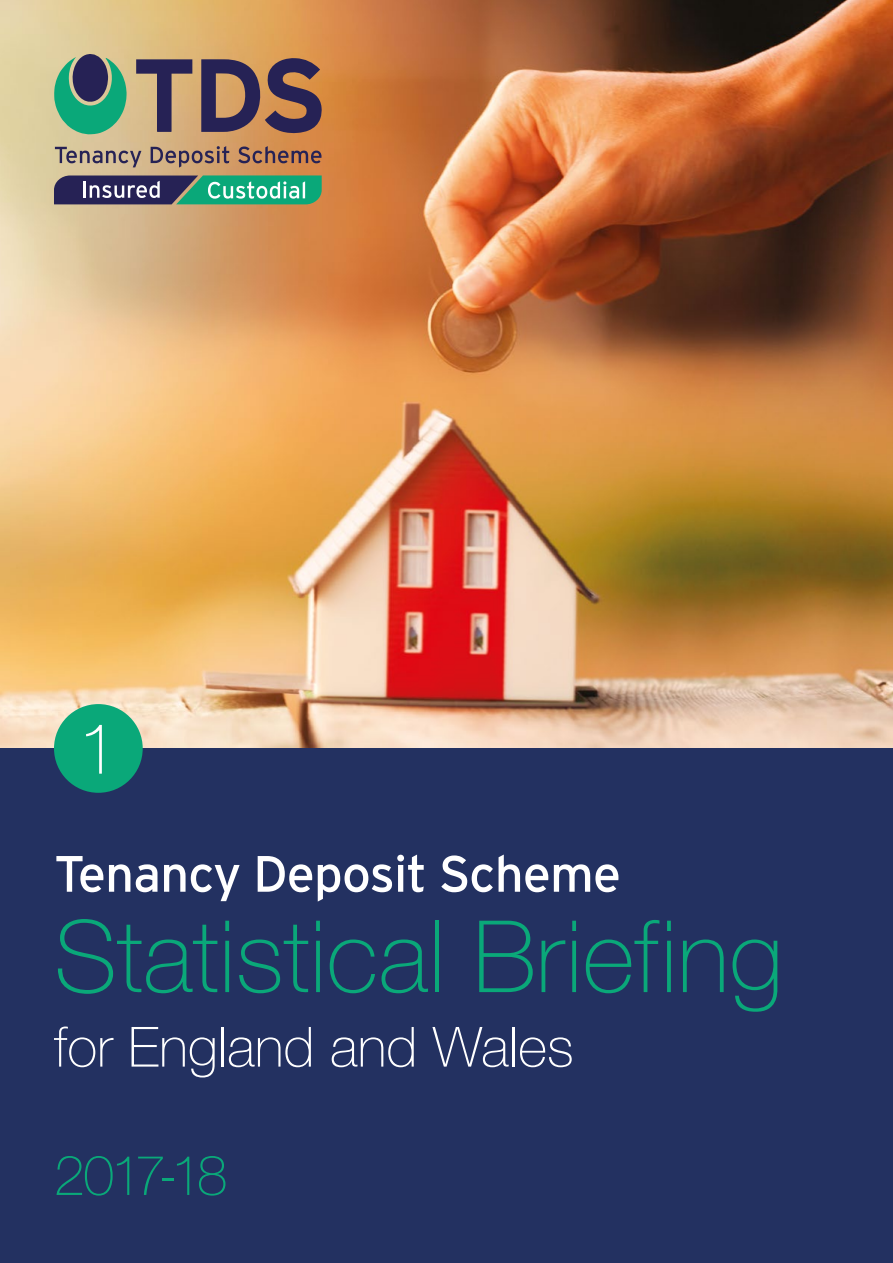
<style>
.page{position:relative;width:893px;height:1263px;background:#fff}
.page>*{position:absolute;margin:0;border:0;box-sizing:border-box;transform-origin:0 0}
.t1{font:100 100.05px "Helvetica Neue LT Std";color:#0aa879}
.t2{font:100 70.65px "Helvetica Neue LT Std";color:#fff}
.t3{font:100 55.5px "Helvetica Neue LT Std";color:#fff}
.t4{font:100 55.5px "Helvetica Neue LT Std";letter-spacing:-.075em;color:#0aa879}
.t5{font:51px "Interstate";letter-spacing:-.02em;color:#fff}
</style>
<div class="page">
<img style="left:0;top:0;width:893px;height:748px">
<div style="left:0;top:748px;width:893px;height:515px;background:#233161"></div>
<svg style="left:54px;top:54px;width:73px;height:81px"></svg>
<svg style="left:201px;top:58px;width:121px;height:75px"></svg>
<svg style="left:136px;top:59px;width:56px;height:73px"></svg>
<svg style="left:55px;top:147px;width:86px;height:20px"></svg>
<svg style="left:151px;top:146px;width:78px;height:22px"></svg>
<svg style="left:238px;top:146px;width:84px;height:17px"></svg>
<svg style="left:54px;top:175px;width:268px;height:29px"></svg>
<svg style="left:139px;top:574px;width:4px;height:3px"></svg>
<div style="left:54px;top:704px;width:89px;height:89px;background:#0aa879;border-radius:50%"></div>
<h2 class="t2" style="left:78px;top:708px;width:41px">1</h2>
<p class="t5" style="left:54px;top:845px;width:569px">Tenancy Deposit Scheme</p>
<h1 class="t1" style="left:54px;top:899px;width:730px">Statistical Briefing</h1>
<p class="t3" style="left:54px;top:1015px;width:521px">for England and Wales</p>
<p class="t4" style="left:54px;top:1143px;width:175px">2017-18</p>
</div>
